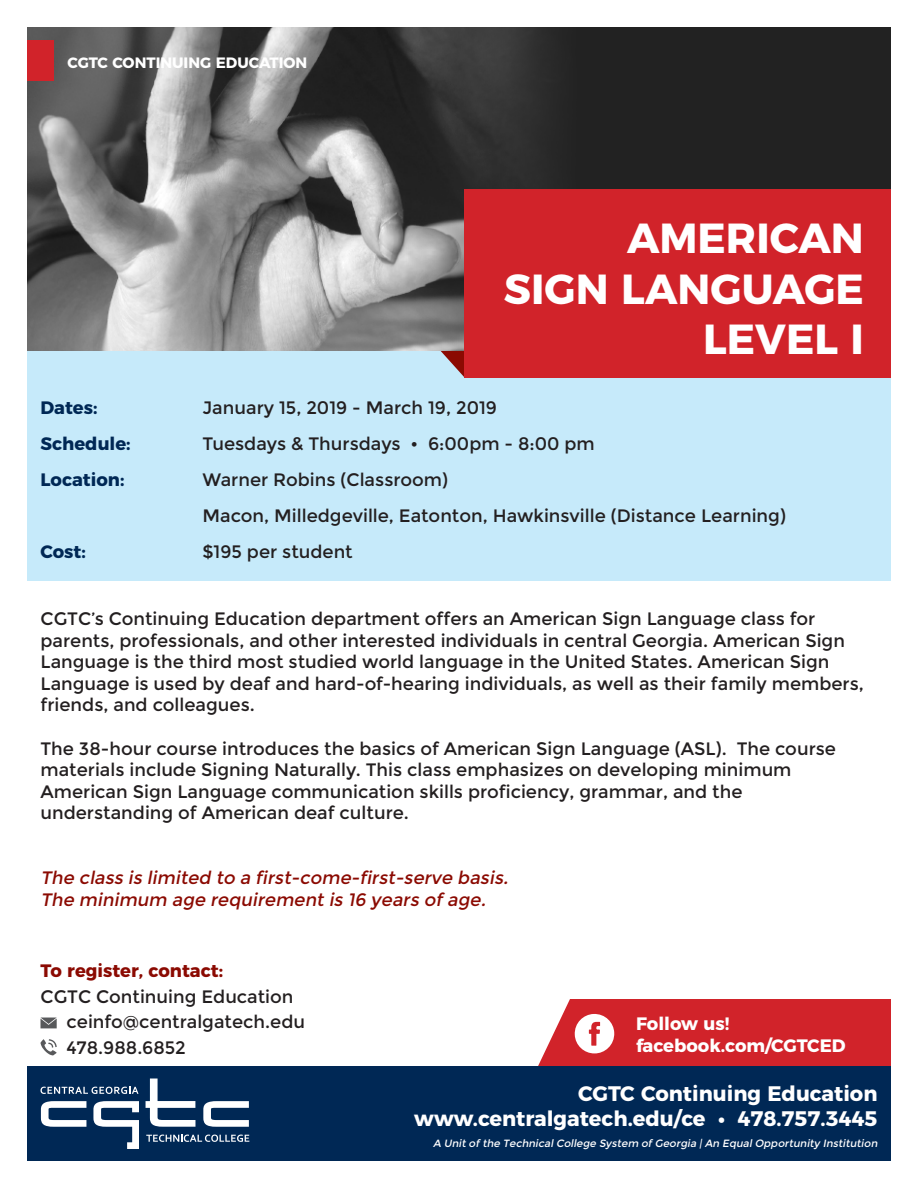
<style>
.page{position:relative;width:918px;height:1188px;background:#fff}
.page>*{position:absolute;margin:0;border:0;box-sizing:border-box;transform-origin:0 0}
.t1{font:700 42px "Montserrat";color:#fff}
.t2{font:700 21px "Montserrat";color:#fff}
.t3{font:18px/21.6px "Montserrat";color:#231f20}
.t4{font:italic 18px "Montserrat";color:#8b0a02}
.t5{font:700 18px "Montserrat";color:#002855}
.t6{font:700 18px "Montserrat";color:#fff}
.t7{font:700 18px "Montserrat";color:#8b0a02}
.t8{font:700 15px "Montserrat";color:#fff}
.t9{font:italic 10.5px "Montserrat";color:#fff}
</style>
<div class="page">
<img style="left:27px;top:27px;width:378px;height:324px">
<div style="left:580px;top:27px;width:311px;height:351px;background:#222"></div>
<svg style="left:405px;top:27px;width:175px;height:324px;background:#3f3f3f"></svg>
<div style="left:27px;top:351px;width:864px;height:229px;background:#c6eafa"></div>
<svg style="left:441px;top:351px;width:23px;height:26px"></svg>
<div style="left:27px;top:1066px;width:864px;height:95px;background:#002855"></div>
<div style="left:464px;top:189px;width:427px;height:189px;background:#d1232a"></div>
<svg style="left:40px;top:1018px;width:17px;height:10px"></svg>
<svg style="left:40px;top:1039px;width:17px;height:16px"></svg>
<svg style="left:41px;top:1101px;width:45px;height:26px"></svg>
<svg style="left:93px;top:1101px;width:46px;height:48px"></svg>
<svg style="left:203px;top:1101px;width:46px;height:26px"></svg>
<svg style="left:146px;top:1079px;width:49px;height:48px"></svg>
<svg style="left:146px;top:1135px;width:103px;height:7px"></svg>
<svg style="left:41px;top:1087px;width:98px;height:7px"></svg>
<div style="left:27px;top:40px;width:27px;height:41px;background:#d1232a"></div>
<svg style="left:538px;top:999px;width:353px;height:67px;background:#d5363d"></svg>
<p class="t8" style="left:68px;top:50px;width:241px">CGTC CONTINUING EDUCATION</p>
<p class="t1" style="left:627px;top:204px;width:238px">AMERICAN</p>
<p class="t1" style="left:504px;top:254px;width:362px">SIGN LANGUAGE</p>
<p class="t1" style="left:703px;top:305px;width:162px">LEVEL I</p>
<p class="t5" style="left:40px;top:393px;width:58px">Dates:</p>
<p class="t3" style="left:202px;top:398px;width:296px">January 15, 2019 - March 19, 2019</p>
<p class="t5" style="left:40px;top:429px;width:92px">Schedule:</p>
<p class="t3" style="left:202px;top:434px;width:394px">Tuesdays &amp; Thursdays • 6:00pm - 8:00 pm</p>
<p class="t5" style="left:40px;top:465px;width:85px">Location:</p>
<p class="t3" style="left:202px;top:470px;width:247px">Warner Robins (Classroom)</p>
<p class="t3" style="left:202px;top:506px;width:585px">Macon, Milledgeville, Eatonton, Hawkinsville (Distance Learning)</p>
<p class="t5" style="left:40px;top:537px;width:47px">Cost:</p>
<p class="t3" style="left:202px;top:542px;width:152px">$195 per student</p>
<p class="t3" style="left:40px;top:608px;width:825px">CGTC’s Continuing Education department offers an American Sign Language class for parents, professionals, and other interested individuals in central Georgia. American Sign Language is the third most studied world language in the United States. American Sign Language is used by deaf and hard-of-hearing individuals, as well as their family members, friends, and colleagues.</p>
<p class="t3" style="left:40px;top:738px;width:797px">The 38-hour course introduces the basics of American Sign Language (ASL). The course materials include Signing Naturally. This class emphasizes on developing minimum American Sign Language communication skills proficiency, grammar, and the understanding of American deaf culture.</p>
<p class="t4" style="left:40px;top:867px;width:473px">The class is limited to a first-come-first-serve basis.</p>
<p class="t4" style="left:40px;top:889px;width:451px">The minimum age requirement is 16 years of age.</p>
<p class="t7" style="left:40px;top:956px;width:184px">To register, contact:</p>
<p class="t3" style="left:40px;top:986px;width:255px">CGTC Continuing Education</p>
<p class="t3" style="left:67px;top:1011px;width:240px">ceinfo@centralgatech.edu</p>
<p class="t3" style="left:67px;top:1037px;width:121px">478.988.6852</p>
<p class="t6" style="left:636px;top:1009px;width:95px">Follow us!</p>
<p class="t6" style="left:636px;top:1030px;width:211px">facebook.com/CGTCED</p>
<p class="t2" style="left:578px;top:1076px;width:301px">CGTC Continuing Education</p>
<p class="t2" style="left:414px;top:1101px;width:465px">www.centralgatech.edu/ce • 478.757.3445</p>
<p class="t9" style="left:433px;top:1137px;width:448px">A Unit of the Technical College System of Georgia | An Equal Opportunity Institution</p>
</div>
